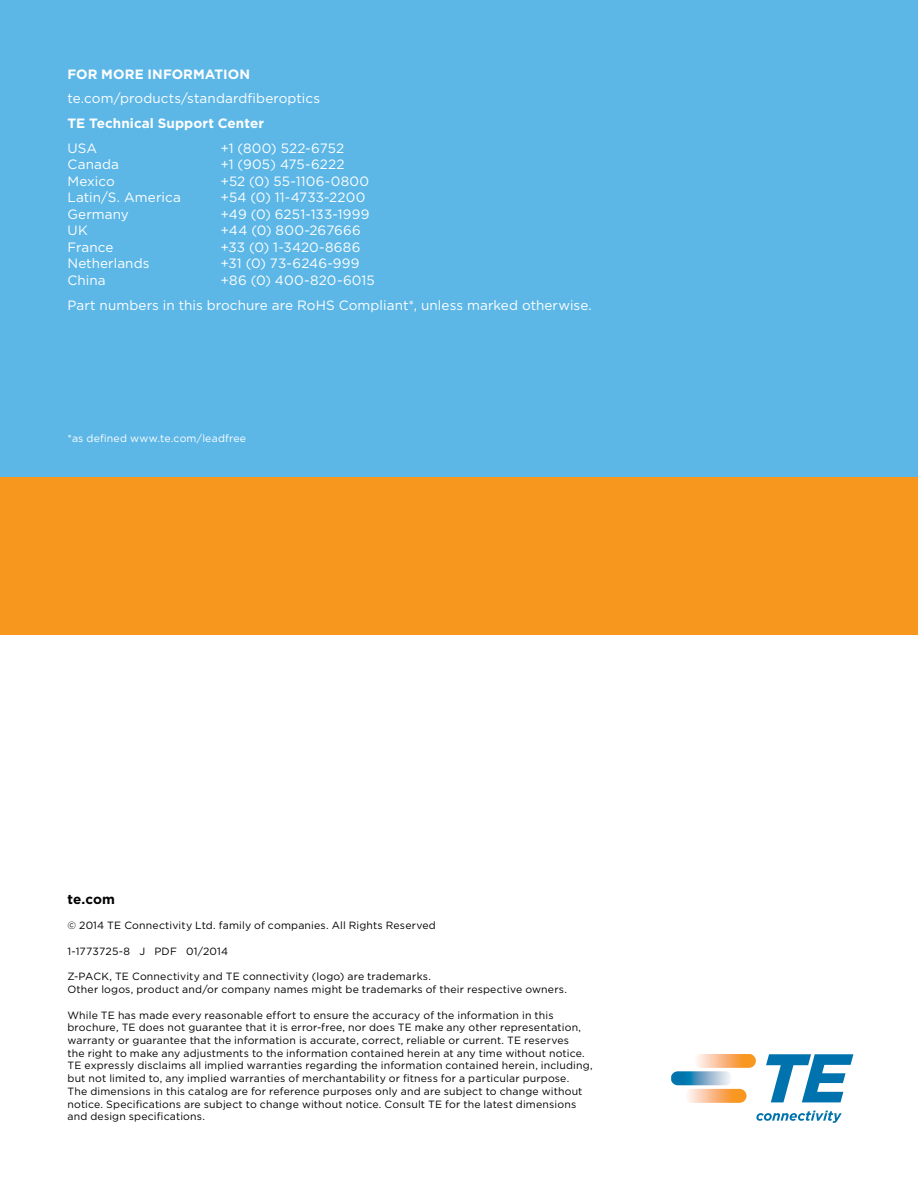
<style>
.page{position:relative;width:918px;height:1188px;background:#fff}
.page>*{position:absolute;margin:0;border:0;box-sizing:border-box;transform-origin:0 0}
.t1{font:13.5px/24.8px "Gotham";letter-spacing:.01em;color:#fff}
.t2{font:700 13.5px "Gotham";letter-spacing:.005em;color:#fff}
.t3{font:700 13.5px "Gotham";color:#000}
.t4{font:10.5px/12.8px "Gotham";letter-spacing:.015em;color:#000}
.t5{font:10.5px "Gotham";letter-spacing:.02em;color:#fff}
</style>
<div class="page">
<div style="left:0;top:477px;width:918px;height:157px;background:#f8971d"></div>
<div style="left:0;top:0;width:918px;height:477px;background:#5cb7e7"></div>
<img style="left:696px;top:1054px;width:60px;height:14px">
<img style="left:685px;top:1089px;width:62px;height:14px;border-radius:7px">
<img style="left:671px;top:1071px;width:59px;height:14px">
<svg style="left:766px;top:1054px;width:87px;height:48px"></svg>
<svg style="left:756px;top:1111px;width:86px;height:12px"></svg>
<p class="t2" style="left:68px;top:66px;width:147px">FOR MORE I NFORMATIO</p>
<p class="t2" style="left:239px;top:66px;width:12px">N</p>
<p class="t1" style="left:68px;top:86px;width:254px">te.com/products/standardfiberoptics</p>
<p class="t2" style="left:68px;top:116px;width:198px">TE Technical Support Center</p>
<p class="t1" style="left:68px;top:136px;width:31px">USA</p>
<p class="t1" style="left:221px;top:136px;width:125px">+1 (800) 522-6752</p>
<p class="t1" style="left:68px;top:152px;width:53px">Canada</p>
<p class="t1" style="left:221px;top:152px;width:126px">+1 (905) 475-6222</p>
<p class="t1" style="left:68px;top:169px;width:49px">Mexico</p>
<p class="t1" style="left:221px;top:169px;width:150px">+52 (0) 55-1106-0800</p>
<p class="t1" style="left:68px;top:185px;width:115px">Latin/S. America</p>
<p class="t1" style="left:221px;top:185px;width:146px">+54 (0) 11-4733-2200</p>
<p class="t1" style="left:68px;top:201px;width:63px">Germany</p>
<p class="t1" style="left:221px;top:201px;width:150px">+49 (0) 6251-133-1999</p>
<p class="t1" style="left:68px;top:218px;width:22px">UK</p>
<p class="t1" style="left:220px;top:218px;width:142px">+44 (0) 800-267666</p>
<p class="t1" style="left:67px;top:234px;width:48px">France</p>
<p class="t1" style="left:220px;top:234px;width:142px">+33 (0) 1-3420-8686</p>
<p class="t1" style="left:67px;top:251px;width:84px">Netherlands</p>
<p class="t1" style="left:220px;top:251px;width:141px">+31 (0) 73-6246-999</p>
<p class="t1" style="left:67px;top:267px;width:40px">China</p>
<p class="t1" style="left:67px;top:267px;width:526px;text-indent:153px">+86 (0) 400-820-6015<br>Part numbers in this brochure are RoHS Compliant*, unless marked otherwise.</p>
<p class="t5" style="left:68px;top:433px;width:180px">*as defined www.te.com/leadfree</p>
<p class="t3" style="left:68px;top:891px;width:49px">te.com</p>
<p class="t4" style="left:68px;top:919px;width:370px">© 2014 TE Connectivity Ltd. family of companies. All Rights Reserved</p>
<p class="t4" style="left:68px;top:944px;width:162px">1-1773725-8 J PDF 01/2014</p>
<p class="t4" style="left:68px;top:970px;width:501px">Z-PACK, TE Connectivity and TE connectivity (logo) are trademarks.<br>Other logos, product and/or company names might be trademarks of their respective owners.</p>
<p class="t4" style="left:68px;top:1008px;width:527px">While TE has made every reasonable effort to ensure the accuracy of the information in this brochure, TE does not guarantee that it is error-free, nor does TE make any other representation, warranty or guarantee that the information is accurate, correct, reliable or current. TE reserves<br>the right to make any adjustments to the information contained herein at any time without notice.<br>TE expressly disclaims all implied warranties regarding the information contained herein, including, but not limited to, any implied warranties of merchantability or fitness for a particular purpose.<br>The dimensions in this catalog are for reference purposes only and are subject to change without notice. Specifications are subject to change without notice. Consult TE for the latest dimensions and design specifications.</p>
</div>
